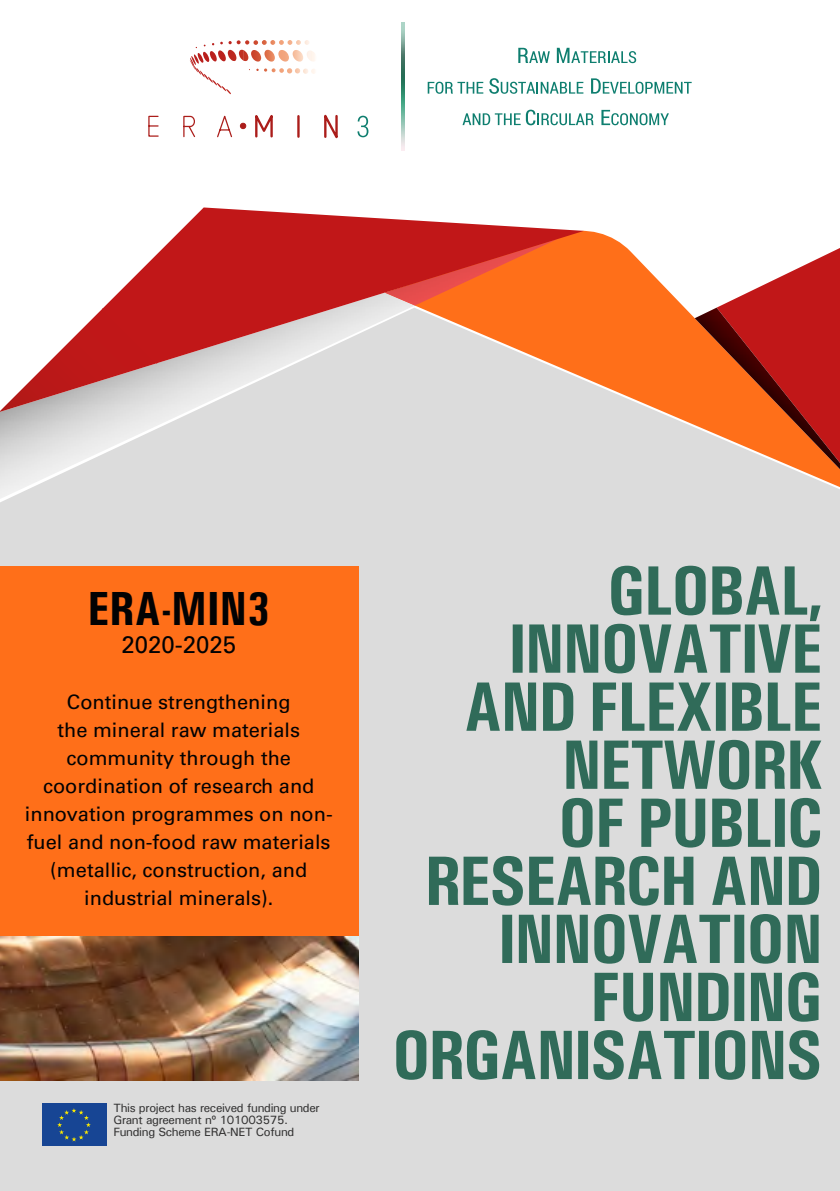
<style>
.page{position:relative;width:840px;height:1191px;background:#fff}
.page>*{position:absolute;margin:0;border:0;box-sizing:border-box;transform-origin:0 0}
.t1{font:700 condensed 70px/58px "Univers";letter-spacing:-.03em;color:#306b59;text-align:right}
.t2{font:700 condensed 48px "Univers";color:#020203}
.t3{font:24px "Univers LT Std";color:#020203}
.t4{font:20px/28px "Univers LT Std";color:#020203;text-align:center}
.t5{font:500 12px/12px "Univers";letter-spacing:-.03em;color:#333232}
</style>
<div class="page">
<div style="left:0;top:499px;width:839px;height:692px;background:#dcdcdc"></div>
<svg style="left:414px;top:230px;width:425px;height:269px;fill:#dcdcdc"></svg>
<svg style="left:0;top:207px;width:583px;height:205px"></svg>
<img style="left:694px;top:308px;width:145px;height:161px">
<div style="left:0;top:566px;width:358px;height:371px;background:#ff6f19"></div>
<img style="left:0;top:937px;width:358px;height:143px">
<div style="left:42px;top:1103px;width:64px;height:43px;background:#174594"></div>
<svg style="left:57px;top:1108px;width:34px;height:33px"></svg>
<svg style="left:240px;top:123px;width:6px;height:6px"></svg>
<svg style="left:148px;top:115px;width:84px;height:23px"></svg>
<svg style="left:255px;top:114px;width:83px;height:25px"></svg>
<img style="left:216px;top:83px;width:14px;height:11px">
<svg style="left:203px;top:74px;width:13px;height:11px"></svg>
<img style="left:190px;top:47px;width:13px;height:29px">
<img style="left:243px;top:40px;width:67px;height:34px">
<img style="left:203px;top:40px;width:40px;height:22px">
<svg style="left:357px;top:116px;width:11px;height:21px"></svg>
<img style="left:401px;top:23px;width:3px;height:127px">
<svg style="left:518px;top:48px;width:31px;height:15px"></svg>
<svg style="left:556px;top:48px;width:79px;height:15px"></svg>
<svg style="left:427px;top:82px;width:56px;height:12px"></svg>
<svg style="left:489px;top:78px;width:94px;height:16px"></svg>
<svg style="left:591px;top:78px;width:100px;height:16px"></svg>
<svg style="left:462px;top:110px;width:131px;height:15px"></svg>
<svg style="left:601px;top:110px;width:67px;height:15px"></svg>
<h2 class="t2" style="left:87px;top:579px;width:184px">ERA-MIN3</h2>
<p class="t3" style="left:121px;top:630px;width:116px">2020-2025</p>
<p class="t4" style="left:25px;top:688px;width:309px">Continue strengthening<br>the mineral raw materials community through the coordination of research and innovation programmes on non&shy;fuel and non-food raw materials (metallic, construction, and industrial minerals).</p>
<p class="t5" style="left:113px;top:1101px;width:207px">This project has received funding under<br>Grant agreement nº 101003575.<br>Funding Scheme ERA-NET Cofund</p>
<h1 class="t1" style="left:391px;top:561px;width:432px">GLOBAL,<br>INNOVATIVE<br>AND FLEXIBLE<br>NETWORK<br>OF PUBLIC<br>RESEARCH AND<br>INNOVATION<br>FUNDING<br>ORGANISATIONS</h1>
</div>
